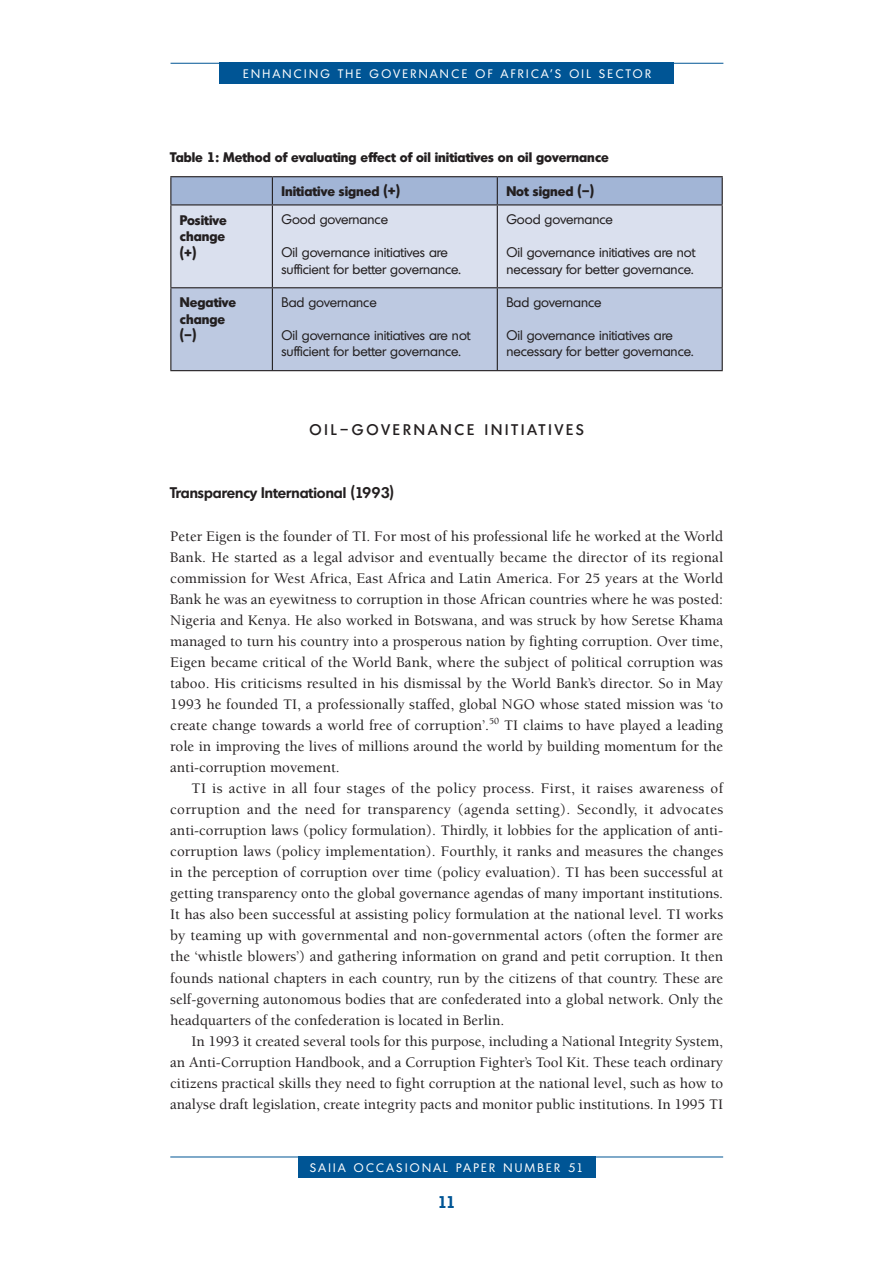
<style>
.page{position:relative;width:893px;height:1263px;background:#fff}
.page>*{position:absolute;margin:0;border:0;box-sizing:border-box;transform-origin:0 0}
.t1{font:600 16.5px "Montreal";color:#005595}
.t2{font:500 15px/21px "Berkeley Std";color:#231f20;text-align:justify}
.t3{font:600 15px "Montreal";color:#231f20}
.t4{font:500 15px "Montreal";letter-spacing:.2em;color:#231f20}
.t5{font:13.5px/16.5px "Montreal";color:#231f20}
.t6{font:700 13.5px/16.5px "Montreal";color:#231f20;text-align:justify}
.t7{font:12px "Montreal";letter-spacing:.2em;color:#fff}
</style>
<div class="page">
<hr style="left:171px;top:63px;width:552px;height:1px;background:#005595">
<div style="left:220px;top:63px;width:454px;height:21px;background:#005595"></div>
<hr style="left:170px;top:1157px;width:553px;height:1px;background:#005595">
<div style="left:298px;top:1157px;width:297px;height:21px;background:#005595"></div>
<div style="left:171px;top:205px;width:551px;height:82px;background:#dae0ee"></div>
<div style="left:171px;top:288px;width:551px;height:82px;background:#bdc9e1"></div>
<hr style="left:170px;top:176px;width:102px;height:1px;background:#231f20">
<hr style="left:272px;top:176px;width:225px;height:1px;background:#231f20">
<hr style="left:497px;top:176px;width:226px;height:1px;background:#231f20">
<div style="left:170px;top:177px;width:553px;height:27px;background:#a2b5d6"></div>
<hr style="left:170px;top:204px;width:102px;height:1px;background:#231f20">
<hr style="left:170px;top:205px;width:1px;height:82px;background:#231f20">
<hr style="left:272px;top:204px;width:225px;height:1px;background:#231f20">
<hr style="left:272px;top:205px;width:1px;height:82px;background:#231f20">
<hr style="left:497px;top:204px;width:226px;height:1px;background:#231f20">
<hr style="left:497px;top:205px;width:1px;height:82px;background:#231f20">
<hr style="left:722px;top:205px;width:1px;height:82px;background:#231f20">
<hr style="left:170px;top:287px;width:102px;height:1px;background:#231f20">
<hr style="left:170px;top:288px;width:1px;height:82px;background:#231f20">
<hr style="left:272px;top:287px;width:225px;height:1px;background:#231f20">
<hr style="left:272px;top:288px;width:1px;height:82px;background:#231f20">
<hr style="left:497px;top:287px;width:226px;height:1px;background:#231f20">
<hr style="left:497px;top:288px;width:1px;height:82px;background:#231f20">
<hr style="left:722px;top:288px;width:1px;height:82px;background:#231f20">
<hr style="left:170px;top:370px;width:553px;height:1px;background:#231f20">
<p class="t7" style="left:243px;top:70px;width:409px">ENHANCING THE GOVERNANCE OF AFRICA’S OIL SECTOR</p>
<p class="t6" style="left:170px;top:150px;width:440px">Table 1: Method of evaluating effect of oil initiatives on oil governance</p>
<p class="t6" style="left:281px;top:185px;width:120px">Initiative signed (+)</p>
<p class="t6" style="left:506px;top:185px;width:89px">Not signed (–)</p>
<p class="t6" style="left:180px;top:213px;width:48px">Positive change (+)</p>
<p class="t5" style="left:281px;top:212px;width:108px">Good governance</p>
<p class="t5" style="left:506px;top:212px;width:108px">Good governance</p>
<p class="t5" style="left:506px;top:245px;width:190px">Oil governance initiatives are not necessary for better governance.</p>
<p class="t5" style="left:281px;top:245px;width:181px">Oil governance initiatives are sufficient for better governance.</p>
<p class="t6" style="left:180px;top:296px;width:58px;text-align:left">Negative change (–)</p>
<p class="t5" style="left:281px;top:295px;width:97px">Bad governance</p>
<p class="t5" style="left:281px;top:328px;width:190px">Oil governance initiatives are not sufficient for better governance.</p>
<p class="t5" style="left:506px;top:295px;width:97px">Bad governance</p>
<p class="t5" style="left:506px;top:328px;width:189px">Oil governance initiatives are necessary for better governance.</p>
<p class="t4" style="left:309px;top:424px;width:276px">OIL–GOVERNANCE INITIATIVES</p>
<p class="t3" style="left:170px;top:488px;width:225px">Transparency International (1993)</p>
<p class="t2" style="left:170px;top:526px;width:554px">Peter Eigen is the founder of TI. For most of his professional life he worked at the World Bank. He started as a legal advisor and eventually became the director of its regional commission for West Africa, East Africa and Latin America. For 25 years at the World Bank he was an eyewitness to corruption in those African countries where he was posted:<br>Nigeria and Kenya. He also worked in Botswana, and was struck by how Seretse Khama managed to turn his country into a prosperous nation by fighting corruption. Over time, Eigen became critical of the World Bank, where the subject of political corruption was taboo. His criticisms resulted in his dismissal by the World Bank’s director. So in May 1993 he founded TI, a professionally staffed, global NGO whose stated mission was ‘to create change towards a world free of corruption’.<sup>50</sup> TI claims to have played a leading role in improving the lives of millions around the world by building momentum for the anti-corruption movement.</p>
<p class="t2" style="left:170px;top:779px;width:554px;text-indent:21px">TI is active in all four stages of the policy process. First, it raises awareness of corruption and the need for transparency (agenda setting). Secondly, it advocates anti-corruption laws (policy formulation). Thirdly, it lobbies for the application of anti&shy;corruption laws (policy implementation). Fourthly, it ranks and measures the changes in the perception of corruption over time (policy evaluation). TI has been successful at getting transparency onto the global governance agendas of many important institutions.<br>It has also been successful at assisting policy formulation at the national level. TI works by teaming up with governmental and non-governmental actors (often the former are the ‘whistle blowers’) and gathering information on grand and petit corruption. It then founds national chapters in each country, run by the citizens of that country. These are self-governing autonomous bodies that are confederated into a global network. Only the headquarters of the confederation is located in Berlin.</p>
<p class="t2" style="left:170px;top:1032px;width:554px;text-indent:21px">In 1993 it created several tools for this purpose, including a National Integrity System, an Anti-Corruption Handbook, and a Corruption Fighter’s Tool Kit. These teach ordinary citizens practical skills they need to fight corruption at the national level, such as how to analyse draft legislation, create integrity pacts and monitor public institutions. In 1995 TI</p>
<p class="t7" style="left:310px;top:1163px;width:275px">SAIIA OCCASIONAL PAPER NUMBER 51</p>
<p class="t1" style="left:437px;top:1197px;width:20px">11</p>
</div>
